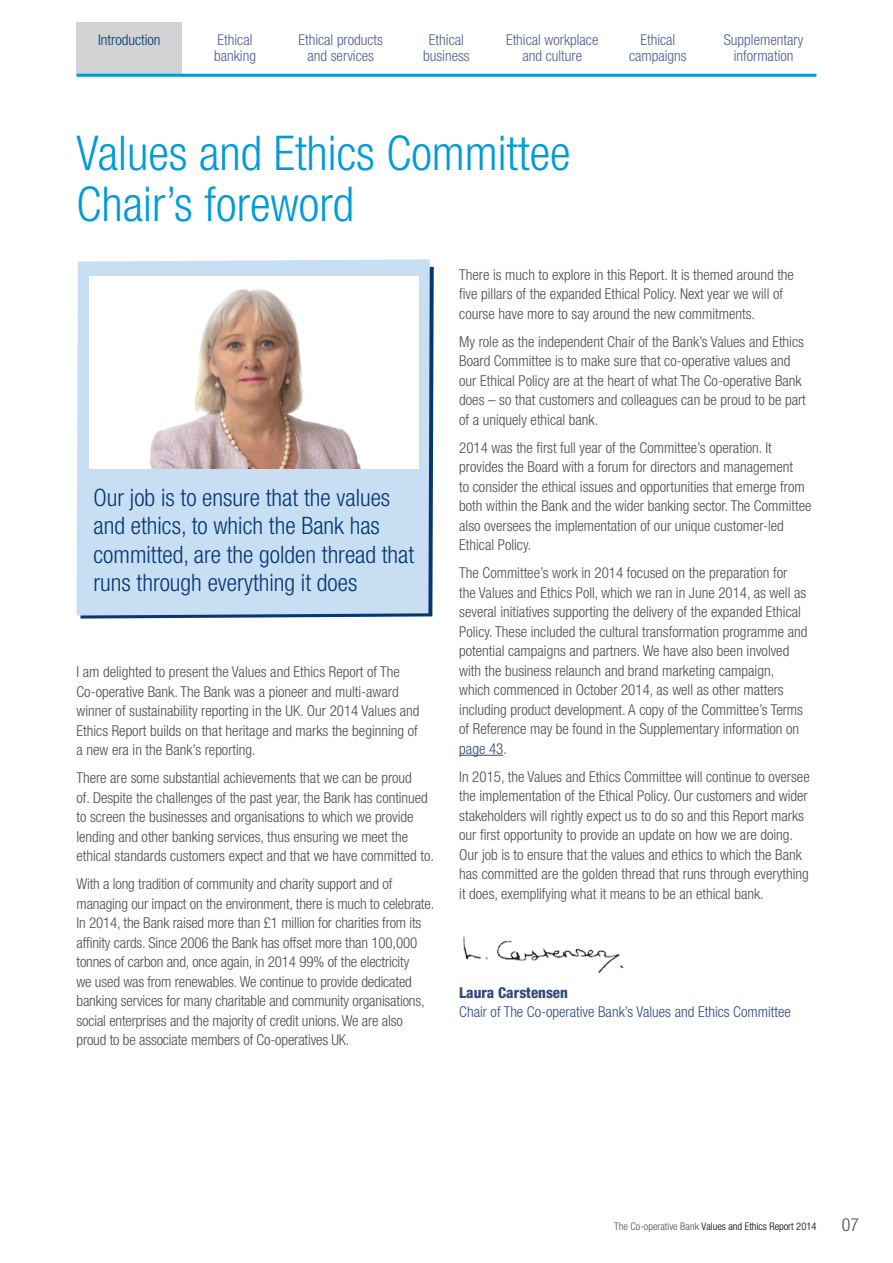
<style>
.page{position:relative;width:893px;height:1263px;background:#fff}
.page>*{position:absolute;margin:0;border:0;box-sizing:border-box;transform-origin:0 0}
.main_header{font:300 condensed 48px/51px "Helvetica Neue";color:#009bd9}
.t1{font:300 condensed 24px/28.5px "Helvetica Neue";color:#073772}
.t2{font:300 condensed 18px "Helvetica Neue";color:#4d4d4f}
.main_copy{font:300 condensed 15px/19.5px "Helvetica Neue";color:#4d4d4f}
.t3{font:300 condensed 15px/16.5px "Helvetica Neue";color:#4e5e90;text-align:center}
.t4{font:300 condensed 15px/19.5px "Helvetica Neue";color:#304a80}
.t5{font:300 condensed 15px "Helvetica Neue";color:#073772}
.t6{font:300 condensed 10.5px "Helvetica Neue";color:#000}
.s1{color:#304a80}
.s2{font-weight:800}
.s3{color:#4d4d4f}
</style>
<div class="page">
<div style="left:77px;top:22px;width:105px;height:53px;background:#d1d3d4"></div>
<hr style="left:77px;top:74px;width:739px;height:3px;background:#009bd9">
<div style="left:77px;top:259px;width:353px;height:356px;background:#c7def3"></div>
<img style="left:89px;top:276px;width:330px;height:193px">
<hr style="left:459px;top:755px;width:44px;height:1px;background:#304a80">
<img style="left:463px;top:936px;width:161px;height:38px">
<p class="t5" style="left:98px;top:31px;width:64px">Introduction</p>
<p class="t3" style="left:298px;top:31px;width:86px">Ethical products and services</p>
<p class="t3" style="left:423px;top:31px;width:48px">Ethical business</p>
<p class="t3" style="left:506px;top:31px;width:94px">Ethical workplace and culture</p>
<p class="t3" style="left:629px;top:31px;width:59px">Ethical campaigns</p>
<p class="t3" style="left:724px;top:31px;width:81px">Supplementary information</p>
<p class="t3" style="left:214px;top:31px;width:43px;text-align:left">Ethical banking</p>
<p class="main_header" style="left:77px;top:127px;width:495px">Values and Ethics Committee<br>Chair’s foreword</p>
<p class="t1" style="left:94px;top:483px;width:322px">Our job is to ensure that the values and ethics, to which the Bank has committed, are the golden thread that runs through everything it does</p>
<p class="main_copy" style="left:77px;top:662px;width:344px">I am delighted to present the Values and Ethics Report of The Co-operative Bank. The Bank was a pioneer and multi-award winner of sustainability reporting in the UK. Our 2014 Values and Ethics Report builds on that heritage and marks the beginning of a new era in the Bank’s reporting.</p>
<p class="main_copy" style="left:77px;top:768px;width:359px">There are some substantial achievements that we can be proud<br>of. Despite the challenges of the past year, the Bank has continued to screen the businesses and organisations to which we provide lending and other banking services, thus ensuring we meet the ethical standards customers expect and that we have committed to.</p>
<p class="main_copy" style="left:77px;top:874px;width:359px">With a long tradition of community and charity support and of managing our impact on the environment, there is much to celebrate.<br>In 2014, the Bank raised more than £1 million for charities from its affinity cards. Since 2006 the Bank has offset more than 100,000 tonnes of carbon and, once again, in 2014 99% of the electricity<br>we used was from renewables. We continue to provide dedicated banking services for many charitable and community organisations, social enterprises and the majority of credit unions. We are also proud to be associate members of Co-operatives UK.</p>
<p class="main_copy" style="left:459px;top:264px;width:336px">There is much to explore in this Report. It is themed around the five pillars of the expanded Ethical Policy. Next year we will of course have more to say around the new commitments.</p>
<p class="main_copy" style="left:459px;top:331px;width:348px">My role as the independent Chair of the Bank’s Values and Ethics Board Committee is to make sure that co-operative values and our Ethical Policy are at the heart of what The Co-operative Bank does – so that customers and colleagues can be proud to be part of a uniquely ethical bank.</p>
<p class="main_copy" style="left:459px;top:437px;width:354px">2014 was the first full year of the Committee’s operation. It provides the Board with a forum for directors and management<br>to consider the ethical issues and opportunities that emerge from both within the Bank and the wider banking sector. The Committee also oversees the implementation of our unique customer-led Ethical Policy.</p>
<p class="main_copy" style="left:459px;top:563px;width:350px">The Committee’s work in 2014 focused on the preparation for the Values and Ethics Poll, which we ran in June 2014, as well as several initiatives supporting the delivery of the expanded Ethical Policy. These included the cultural transformation programme and potential campaigns and partners. We have also been involved with the business relaunch and brand marketing campaign, which commenced in October 2014, as well as other matters including product development. A copy of the Committee’s Terms of Reference may be found in the Supplementary information on <span class="s1">page 43</span>.</p>
<p class="main_copy" style="left:459px;top:766px;width:352px">In 2015, the Values and Ethics Committee will continue to oversee the implementation of the Ethical Policy. Our customers and wider stakeholders will rightly expect us to do so and this Report marks our first opportunity to provide an update on how we are doing.<br>Our job is to ensure that the values and ethics to which the Bank has committed are the golden thread that runs through everything it does, exemplifying what it means to be an ethical bank.</p>
<p class="t4" style="left:459px;top:982px;width:333px"><span class="s2">Laura Carstensen<br></span>Chair of The Co-operative Bank’s Values and Ethics Committee</p>
<p class="t6" style="left:614px;top:1220px;width:204px"><span class="s3">The Co-operative Bank</span> Values and Ethics Report 2014</p>
<p class="t2" style="left:842px;top:1214px;width:19px">07</p>
</div>
